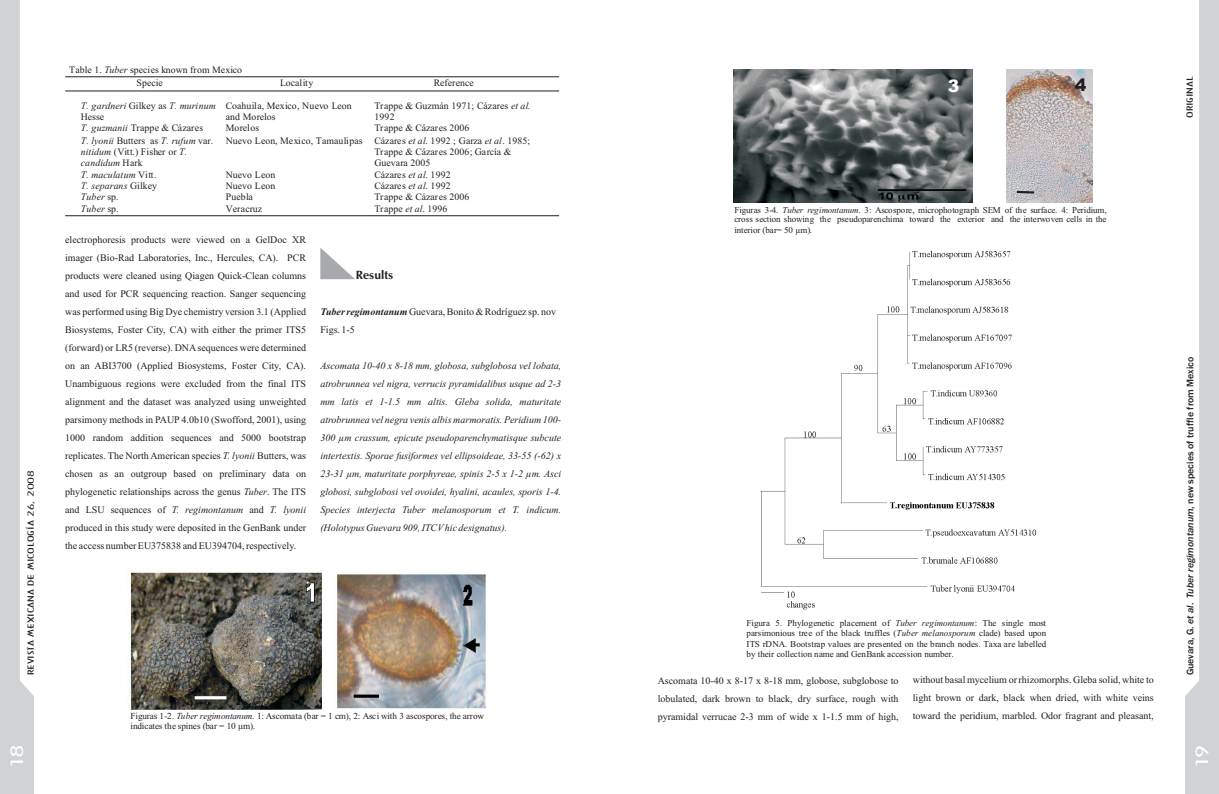
<style>
.page{position:relative;width:1219px;height:794px;background:#fff}
.page>*{position:absolute;margin:0;border:0;box-sizing:border-box;transform-origin:0 0}
.t1{font:900 17.3px "Arial";color:#fff}
.t2{font:900 17.3px "Arial";color:#231f20}
.t3{font:16px "Architecture Plain";color:#fff;scale:2 1}
.t4{font:700 12px "Zapf Humanist 601 BT";color:#231f20}
.t5{font:10px/18px "Times New Roman";color:#231f20;text-align:justify}
.t6{font:italic 10px/18px "Times New Roman";color:#231f20;text-align:justify}
.t7{font:500 10px "Franklin Gothic";color:#231f20}
.t8{font:9.8px/11.3px "Times New Roman";letter-spacing:.01em;color:#231f20}
.t9{font:italic 9.8px/11.3px "Times New Roman";letter-spacing:.015em;color:#231f20}
.t10{font:9.2px/10px "Times New Roman";letter-spacing:-.02em;color:#231f20}
.t11{font:9px/10.3px "Times New Roman";letter-spacing:-.01em;color:#231f20;text-align:justify}
.t12{font:8px "Architecture Plain";color:#231f20;scale:2 1}
.s1{font-style:italic}
.s2{font-style:normal}
.s3{font-weight:700;font-style:italic}
</style>
<div class="page">
<img style="left:762px;top:250px;width:275px;height:359px">
<img style="left:130px;top:572px;width:356px;height:138px">
<svg style="left:0;top:0;width:34px;height:794px"></svg>
<svg style="left:1185px;top:0;width:34px;height:794px"></svg>
<svg style="left:320px;top:248px;width:35px;height:31px"></svg>
<hr style="left:65px;top:76px;width:494px;height:1px;background:#231f20">
<hr style="left:65px;top:90px;width:494px;height:1px;background:#231f20">
<hr style="left:65px;top:215px;width:494px;height:1px;background:#231f20">
<img style="left:1006px;top:69px;width:87px;height:133px">
<svg style="left:1015px;top:190px;width:21px;height:5px"></svg>
<img style="left:733px;top:70px;width:239px;height:132px">
<p class="t12" style="left:27px;top:675px;width:104px;rotate:-90deg">REVISTA MEXICANA DE MICOLOGÍA 26, 2008</p>
<h2 class="t3" style="left:10px;top:767px;width:12px;rotate:-90deg">18</h2>
<p class="t8" style="left:69px;top:65px;width:174px">Table 1. <span class="s1">Tuber</span> species known from Mexico</p>
<p class="t8" style="left:136px;top:78px;width:28px">Specie</p>
<p class="t8" style="left:280px;top:78px;width:35px">Locality</p>
<p class="t8" style="left:434px;top:78px;width:42px">Reference</p>
<p class="t9" style="left:81px;top:101px;width:136px">T. gardneri <span class="s2">Gilkey as</span> T. murinum<br><span class="s2">Hesse</span></p>
<p class="t8" style="left:226px;top:101px;width:127px">Coahuila, Mexico, Nuevo Leon and Morelos</p>
<p class="t8" style="left:375px;top:101px;width:158px">Trappe &amp; Guzmán 1971; Cázares <span class="s1">et al.<br></span>1992</p>
<p class="t8" style="left:81px;top:123px;width:124px"><span class="s1">T. guzmanii</span> Trappe &amp; Cázares</p>
<p class="t8" style="left:226px;top:123px;width:35px">Morelos</p>
<p class="t8" style="left:375px;top:123px;width:96px">Trappe &amp; Cázares 2006</p>
<p class="t9" style="left:81px;top:135px;width:134px">T. lyonii <span class="s2">Butters as</span> T. rufum <span class="s2">var. </span>nitidum <span class="s2">(Vitt.) Fisher or</span> T. candidum <span class="s2">Hark</span></p>
<p class="t8" style="left:375px;top:135px;width:157px;text-indent:-149px">Nuevo Leon, Mexico, Tamaulipas Cázares <span class="s1">et al</span>. 1992 ; Garza <span class="s1">et al</span>. 1985;<br>Trappe &amp; Cázares 2006; García &amp;<br>Guevara 2005</p>
<p class="t9" style="left:81px;top:169px;width:77px">T. maculatum <span class="s2">Vitt.</span></p>
<p class="t8" style="left:226px;top:169px;width:51px">Nuevo Leon</p>
<p class="t8" style="left:375px;top:169px;width:78px">Cázares <span class="s1">et al</span>. 1992</p>
<p class="t9" style="left:81px;top:181px;width:78px">T. separans <span class="s2">Gilkey</span></p>
<p class="t8" style="left:226px;top:181px;width:51px">Nuevo Leon</p>
<p class="t8" style="left:375px;top:181px;width:78px">Cázares <span class="s1">et al</span>. 1992</p>
<p class="t9" style="left:81px;top:192px;width:39px">Tuber <span class="s2">sp.</span></p>
<p class="t8" style="left:226px;top:192px;width:29px">Puebla</p>
<p class="t8" style="left:375px;top:192px;width:96px">Trappe &amp; Cázares 2006</p>
<p class="t9" style="left:81px;top:204px;width:39px">Tuber <span class="s2">sp.</span></p>
<p class="t8" style="left:226px;top:204px;width:38px">Veracruz</p>
<p class="t8" style="left:375px;top:204px;width:74px">Trappe <span class="s1">et al</span>. 1996</p>
<p class="t5" style="left:65px;top:232px;width:242px">electrophoresis products were viewed on a GelDoc XR imager (Bio-Rad Laboratories, Inc., Hercules, CA). PCR products were cleaned using Qiagen Quick-Clean columns and used for PCR sequencing reaction. Sanger sequencing was performed using Big Dye chemistry version 3.1 (Applied Biosystems, Foster City, CA) with either the primer ITS5 (forward) or LR5 (reverse). DNAsequences were determined on an ABI3700 (Applied Biosystems, Foster City, CA).<br>Unambiguous regions were excluded from the final ITS alignment and the dataset was analyzed using unweighted parsimony methods in PAUP 4.0b10 (Swofford, 2001), using 1000 random addition sequences and 5000 bootstrap replicates. The North American species <span class="s1">T. lyonii</span> Butters, was chosen as an outgroup based on preliminary data on phylogenetic relationships across the genus <span class="s1">Tuber</span>. The ITS and LSU sequences of <span class="s1">T. regimontanum</span> and <span class="s1">T. lyonii </span>produced in this study were deposited in the GenBank under the access number EU375838 and EU394704, respectively.</p>
<p class="t4" style="left:356px;top:270px;width:39px">Results</p>
<p class="t5" style="left:320px;top:304px;width:237px"><span class="s3">Tuber regimontanum</span>Guevara, Bonito &amp; Rodríguez sp. nov<br>Figs. 1-5</p>
<p class="t6" style="left:320px;top:358px;width:242px">Ascomata 10-40 x 8-18 mm, globosa, subglobosa vel lobata, atrobrunnea vel nigra, verrucis pyramidalibus usque ad 2-3 mm latis et 1-1.5 mm altis. Gleba solida, maturitate atrobrunnea vel negra venis albis marmoratis. Peridium 100- 300 µm crassum, epicute pseudoparenchymatisque subcute intertextis. Sporae fusiformes vel ellipsoideae, 33-55 (-62) x 23-31 µm, maturitate porphyreae, spinis 2-5 x 1-2 µm. Asci globosi, subglobosi vel ovoidei, hyalini, acaules, sporis 1-4.<br>Species interjecta Tuber melanosporum et T. indicum. (Holotypus Guevara 909, ITCVhic designatus).</p>
<p class="t10" style="left:131px;top:711px;width:355px">Figuras 1-2. <span class="s1">Tuber regimontanum</span>. 1: Ascomata (bar = 1 cm), 2: Asci with 3 ascospores, the arrow indicates the spines (bar = 10 µm).</p>
<h1 class="t1" style="left:948px;top:80px;width:13px">3</h1>
<h1 class="t2" style="left:1075px;top:79px;width:13px">4</h1>
<p class="t11" style="left:734px;top:205px;width:374px">Figuras 3-4. <span class="s1">Tuber regimontanum</span>. 3: Ascospore, microphotograph SEM of the surface. 4: Peridium, cross section showing the pseudoparenchima toward the exterior and the interwoven cells in the interior (bar= 50 µm).</p>
<p class="t12" style="left:1186px;top:118px;width:22px;rotate:-90deg">ORIGINAL</p>
<p class="t11" style="left:747px;top:619px;width:301px">Figura 5. Phylogenetic placement of <span class="s1">Tuber regimontanum</span>: The single most parsimonious tree of the black truffles (<span class="s1">Tuber melanosporum</span> clade) based upon ITS rDNA. Bootstrap values are presented on the branch nodes. Taxa are labelled by their collection name and GenBank accession number.</p>
<p class="t5" style="left:658px;top:673px;width:242px">Ascomata 10-40 x 8-17 x 8-18 mm, globose, subglobose to lobulated, dark brown to black, dry surface, rough with pyramidal verrucae 2-3 mm of wide x 1-1.5 mm of high,</p>
<p class="t5" style="left:913px;top:672px;width:242px">without basal mycelium or rhizomorphs. Gleba solid, white to light brown or dark, black when dried, with white veins toward the peridium, marbled. Odor fragrant and pleasant,</p>
<p class="t7" style="left:1186px;top:675px;width:320px;rotate:-90deg">Guevara, G. <span class="s1">et al</span>. <span class="s1">Tuber regimontanum</span>, new species of truffle from Mexico</p>
<h2 class="t3" style="left:1195px;top:767px;width:12px;rotate:-90deg">19</h2>
</div>
